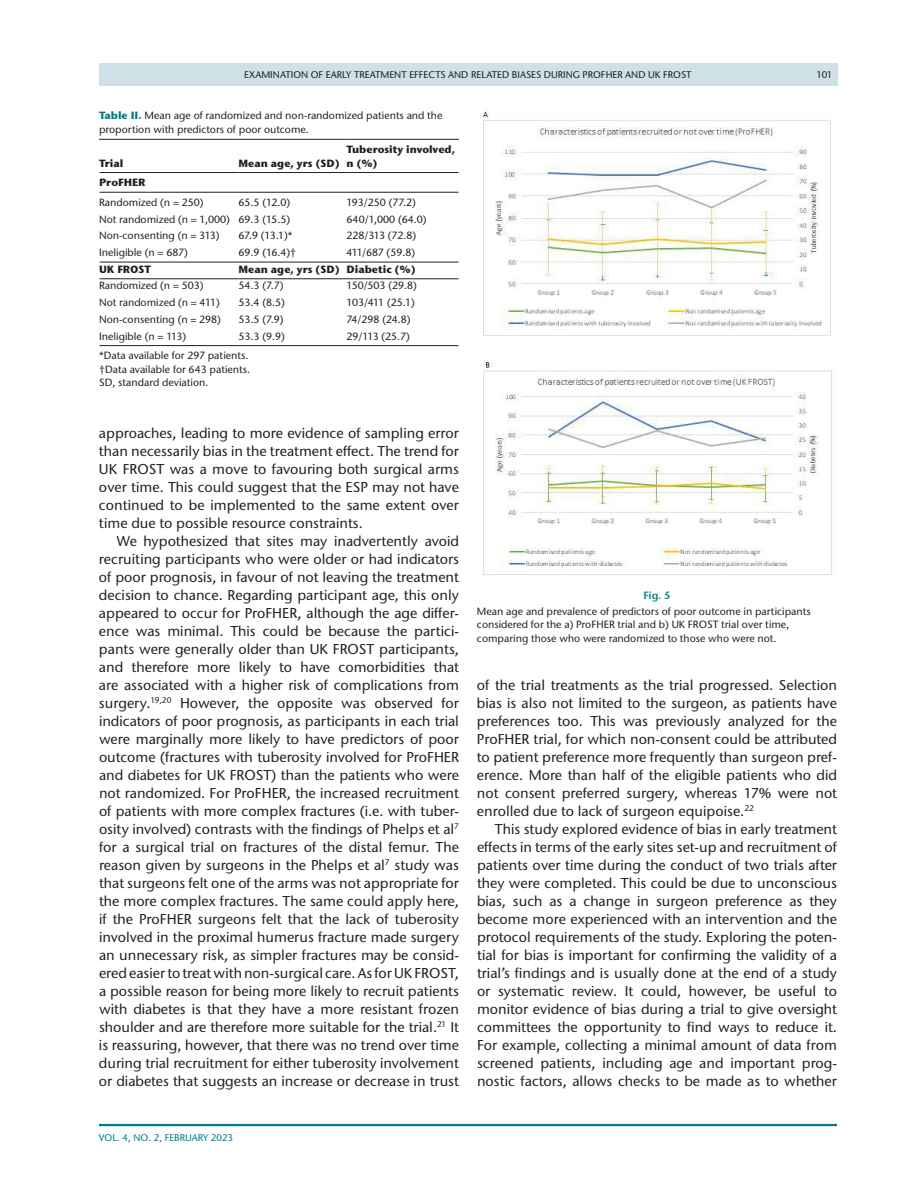
<style>
.page{position:relative;width:918px;height:1188px;background:#fff}
.page>*{position:absolute;margin:0;border:0;box-sizing:border-box;transform-origin:0 0}
.t1{font:500 14.25px/18px "Stone Sans ITC Pro";color:#231f20;text-align:justify}
.t2{font:500 10.5px/13.5px "Stone Sans ITC Pro";color:#231f20}
.t3{font:700 10.5px/13.5px "Stone Sans ITC Pro";color:#231f20}
.t4{font:600 10.5px "Stone Sans ITC Pro";color:#007c89}
.t5{font:500 9.75px "Stone Sans ITC Pro";color:#231f20}
.t6{font:500 9.75px "Stone Sans ITC Pro";color:#007c89}
.s1{font-weight:700;color:#007c89}
</style>
<div class="page">
<hr style="left:99px;top:1124px;width:738px;height:2px;background:#007c89">
<div style="left:99px;top:63px;width:738px;height:22px;background:#cee1e6"></div>
<svg style="left:100px;top:191px;width:359px;height:156px"></svg>
<hr style="left:99px;top:139px;width:140px;height:1px;background:#231f20">
<hr style="left:239px;top:139px;width:108px;height:1px;background:#231f20">
<hr style="left:347px;top:139px;width:112px;height:1px;background:#231f20">
<hr style="left:99px;top:345px;width:140px;height:1px;background:#231f20">
<hr style="left:239px;top:345px;width:108px;height:1px;background:#231f20">
<hr style="left:347px;top:345px;width:112px;height:1px;background:#231f20">
<hr style="left:347px;top:262px;width:112px;height:1px;background:#231f20">
<hr style="left:239px;top:262px;width:108px;height:1px;background:#231f20">
<hr style="left:99px;top:262px;width:140px;height:1px;background:#231f20">
<hr style="left:347px;top:172px;width:112px;height:1px;background:#231f20">
<hr style="left:239px;top:172px;width:108px;height:1px;background:#231f20">
<hr style="left:99px;top:172px;width:140px;height:1px;background:#231f20">
<hr style="left:347px;top:278px;width:112px;height:1px;background:#231f20">
<hr style="left:239px;top:278px;width:108px;height:1px;background:#231f20">
<hr style="left:99px;top:278px;width:140px;height:1px;background:#231f20">
<hr style="left:347px;top:192px;width:112px;height:1px;background:#231f20">
<hr style="left:239px;top:192px;width:108px;height:1px;background:#231f20">
<hr style="left:99px;top:192px;width:140px;height:1px;background:#231f20">
<hr style="left:99px;top:140px;width:1px;height:33px;background:#fff">
<img style="left:483px;top:109px;width:349px;height:466px">
<p class="t5" style="left:244px;top:70px;width:449px">EXAMINATION OF EARLY TREATMENT EFFECTS AND RELATED BIASES DURING PROFHER AND UK FROST</p>
<p class="t5" style="left:816px;top:70px;width:18px">101</p>
<p class="t2" style="left:99px;top:110px;width:345px"><span class="s1">Table II.</span> Mean age of randomized and non- randomized patients and the proportion with predictors of poor outcome.</p>
<p class="t3" style="left:99px;top:157px;width:26px">Trial</p>
<p class="t3" style="left:238px;top:157px;width:103px">Mean age, yrs (SD)</p>
<p class="t3" style="left:347px;top:144px;width:110px">Tuberosity involved, n (%)</p>
<p class="t3" style="left:99px;top:177px;width:48px">ProFHER</p>
<p class="t2" style="left:99px;top:197px;width:106px">Randomized (n = 250)</p>
<p class="t2" style="left:238px;top:197px;width:53px">65.5 (12.0)</p>
<p class="t2" style="left:347px;top:197px;width:71px">193/250 (77.2)</p>
<p class="t2" style="left:99px;top:213px;width:192px">Not randomized (n = 1,000) 69.3 (15.5)</p>
<p class="t2" style="left:347px;top:213px;width:82px">640/1,000 (64.0)</p>
<p class="t2" style="left:99px;top:230px;width:122px">Non- consenting (n = 313)</p>
<p class="t2" style="left:239px;top:230px;width:55px">67.9 (13.1)*</p>
<p class="t2" style="left:347px;top:230px;width:71px">228/313 (72.8)</p>
<p class="t2" style="left:99px;top:247px;width:90px">Ineligible (n = 687)</p>
<p class="t2" style="left:238px;top:247px;width:59px">69.9 (16.4)†</p>
<p class="t2" style="left:347px;top:247px;width:70px">411/687 (59.8)</p>
<p class="t3" style="left:99px;top:263px;width:53px">UK FROST</p>
<p class="t3" style="left:238px;top:263px;width:179px">Mean age, yrs (SD) Diabetic (%)</p>
<p class="t2" style="left:99px;top:280px;width:106px">Randomized (n = 503)</p>
<p class="t2" style="left:238px;top:280px;width:47px">54.3 (7.7)</p>
<p class="t2" style="left:347px;top:280px;width:72px">150/503 (29.8)</p>
<p class="t2" style="left:99px;top:297px;width:122px">Not randomized (n = 411)</p>
<p class="t2" style="left:238px;top:297px;width:48px">53.4 (8.5)</p>
<p class="t2" style="left:347px;top:297px;width:70px">103/411 (25.1)</p>
<p class="t2" style="left:99px;top:314px;width:123px">Non- consenting (n = 298)</p>
<p class="t2" style="left:239px;top:314px;width:47px">53.5 (7.9)</p>
<p class="t2" style="left:347px;top:314px;width:65px">74/298 (24.8)</p>
<p class="t2" style="left:99px;top:330px;width:89px">Ineligible (n = 113)</p>
<p class="t2" style="left:239px;top:330px;width:48px">53.3 (9.9)</p>
<p class="t2" style="left:347px;top:330px;width:65px">29/113 (25.7)</p>
<p class="t2" style="left:99px;top:350px;width:153px">*Data available for 297 patients. †Data available for 643 patients.<br>SD, standard deviation.</p>
<p class="t1" style="left:99px;top:425px;width:362px">approaches, leading to more evidence of sampling error than necessarily bias in the treatment effect. The trend for UK FROST was a move to favouring both surgical arms over time. This could suggest that the ESP may not have continued to be implemented to the same extent over time due to possible resource constraints.</p>
<p class="t1" style="left:99px;top:533px;width:362px;text-indent:18px">We hypothesized that sites may inadvertently avoid recruiting participants who were older or had indicators of poor prognosis, in favour of not leaving the treatment decision to chance. Regarding participant age, this only appeared to occur for ProFHER, although the age differ&shy;ence was minimal. This could be because the partici&shy;pants were generally older than UK FROST participants, and therefore more likely to have comorbidities that are associated with a higher risk of complications from surgery.<sup>19,20</sup> However, the opposite was observed for indicators of poor prognosis, as participants in each trial were marginally more likely to have predictors of poor outcome (fractures with tuberosity involved for ProFHER and diabetes for UK FROST) than the patients who were not randomized. For ProFHER, the increased recruitment of patients with more complex fractures (i.e. with tuber&shy;osity involved) contrasts with the findings of Phelps et al<sup>7 </sup>for a surgical trial on fractures of the distal femur. The reason given by surgeons in the Phelps et al<sup>7</sup> study was that surgeons felt one of the arms was not appropriate for the more complex fractures. The same could apply here, if the ProFHER surgeons felt that the lack of tuberosity involved in the proximal humerus fracture made surgery an unnecessary risk, as simpler fractures may be consid&shy;ered easier to treat with non- surgical care. As for UK FROST, a possible reason for being more likely to recruit patients with diabetes is that they have a more resistant frozen shoulder and are therefore more suitable for the trial.<sup>21</sup> It is reassuring, however, that there was no trend over time during trial recruitment for either tuberosity involvement or diabetes that suggests an increase or decrease in trust</p>
<p class="t6" style="left:99px;top:1134px;width:136px">VOL. 4, NO. 2, FEBRUARY 2023</p>
<p class="t4" style="left:643px;top:591px;width:29px">Fig. 5</p>
<p class="t2" style="left:477px;top:606px;width:335px">Mean age and prevalence of predictors of poor outcome in participants considered for the a) ProFHER trial and b) UK FROST trial over time, comparing those who were randomized to those who were not.</p>
<p class="t1" style="left:477px;top:677px;width:362px">of the trial treatments as the trial progressed. Selection bias is also not limited to the surgeon, as patients have preferences too. This was previously analyzed for the ProFHER trial, for which non- consent could be attributed to patient preference more frequently than surgeon pref&shy;erence. More than half of the eligible patients who did not consent preferred surgery, whereas 17% were not enrolled due to lack of surgeon equipoise.<sup>22</sup></p>
<p class="t1" style="left:477px;top:821px;width:362px;text-indent:18px">This study explored evidence of bias in early treatment effects in terms of the early sites set- up and recruitment of patients over time during the conduct of two trials after they were completed. This could be due to unconscious bias, such as a change in surgeon preference as they become more experienced with an intervention and the protocol requirements of the study. Exploring the poten&shy;tial for bias is important for confirming the validity of a trial’s findings and is usually done at the end of a study or systematic review. It could, however, be useful to monitor evidence of bias during a trial to give oversight committees the opportunity to find ways to reduce it.<br>For example, collecting a minimal amount of data from screened patients, including age and important prog&shy;nostic factors, allows checks to be made as to whether</p>
</div>
